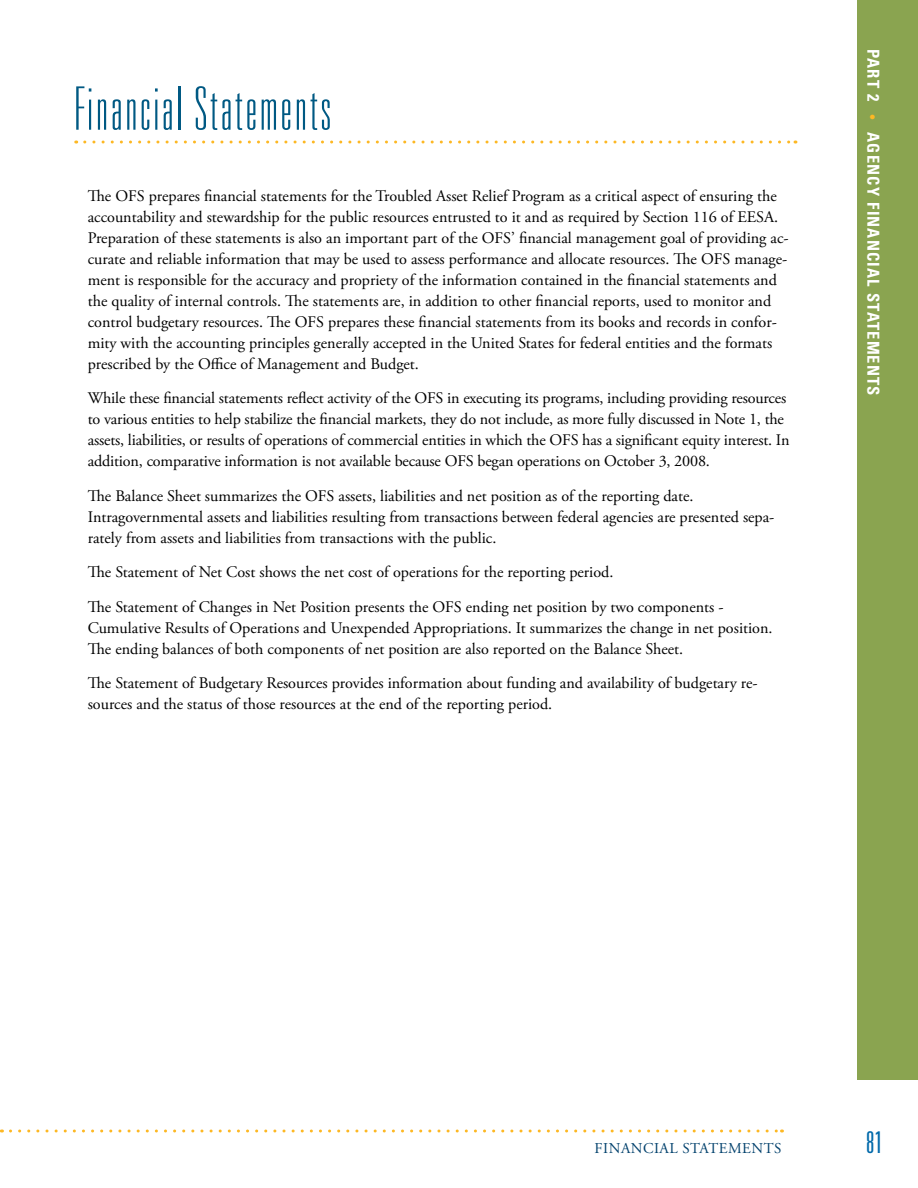
<style>
.page{position:relative;width:918px;height:1188px;background:#fff}
.page>*{position:absolute;margin:0;border:0;box-sizing:border-box;transform-origin:0 0}
._09_Section_Head{font:100 ultra-condensed 60px "Univers";letter-spacing:.05em;color:#005983}
.t1{font:300 ultra-condensed 30px "Univers";color:#0069aa}
.t2{font:700 condensed 16.5px "Univers";letter-spacing:.07em;color:#fff}
._09_Text{font:16.2px/21px "Adobe Garamond Pro";color:#000}
.t3{font:15px "Adobe Garamond Pro";color:#00406c}
.s1{font-family:"Adobe Garamond Pro";font-stretch:normal;font-size:15px;color:#fdb824}
</style>
<div class="page">
<div style="left:857px;top:0;width:61px;height:1080px;background:#8aa450"></div>
<svg style="left:10px;top:1130px;width:773px;height:2px"></svg>
<svg style="left:85px;top:141px;width:711px;height:3px"></svg>
<p class="_09_Section_Head" style="left:74px;top:78px;width:258px">Financial Statements</p>
<p class="_09_Text" style="left:88px;top:186px;width:702px">The OFS prepares financial statements for the Troubled Asset Relief Program as a critical aspect of ensuring the accountability and stewardship for the public resources entrusted to it and as required by Section 116 of EESA.<br>Preparation of these statements is also an important part of the OFS’ financial management goal of providing ac&shy;curate and reliable information that may be used to assess performance and allocate resources. The OFS manage&shy;ment is responsible for the accuracy and propriety of the information contained in the financial statements and the quality of internal controls. The statements are, in addition to other financial reports, used to monitor and control budgetary resources. The OFS prepares these financial statements from its books and records in confor&shy;mity with the accounting principles generally accepted in the United States for federal entities and the formats prescribed by the Office of Management and Budget.</p>
<p class="_09_Text" style="left:88px;top:388px;width:703px">While these financial statements reflect activity of the OFS in executing its programs, including providing resources to various entities to help stabilize the financial markets, they do not include, as more fully discussed in Note 1, the assets, liabilities, or results of operations of commercial entities in which the OFS has a significant equity interest. In addition, comparative information is not available because OFS began operations on October 3, 2008.</p>
<p class="_09_Text" style="left:88px;top:486px;width:688px">The Balance Sheet summarizes the OFS assets, liabilities and net position as of the reporting date.<br>Intragovernmental assets and liabilities resulting from transactions between federal agencies are presented sepa&shy;rately from assets and liabilities from transactions with the public.</p>
<p class="_09_Text" style="left:88px;top:562px;width:527px">The Statement of Net Cost shows the net cost of operations for the reporting period.</p>
<p class="_09_Text" style="left:88px;top:597px;width:686px">The Statement of Changes in Net Position presents the OFS ending net position by two components -<br>Cumulative Results of Operations and Unexpended Appropriations. It summarizes the change in net position.<br>The ending balances of both components of net position are also reported on the Balance Sheet.</p>
<p class="_09_Text" style="left:88px;top:673px;width:671px">The Statement of Budgetary Resources provides information about funding and availability of budgetary re&shy;sources and the status of those resources at the end of the reporting period.</p>
<p class="t2" style="left:884px;top:49px;width:347px;rotate:90deg">Part 2 <span class="s1">•</span> agency Financial Statements</p>
<p class="t3" style="left:595px;top:1139px;width:19px">Financia</p>
<p class="t3" style="left:669px;top:1139px;width:24px">l statements</p>
<p class="t1" style="left:866px;top:1126px;width:18px">81</p>
</div>
